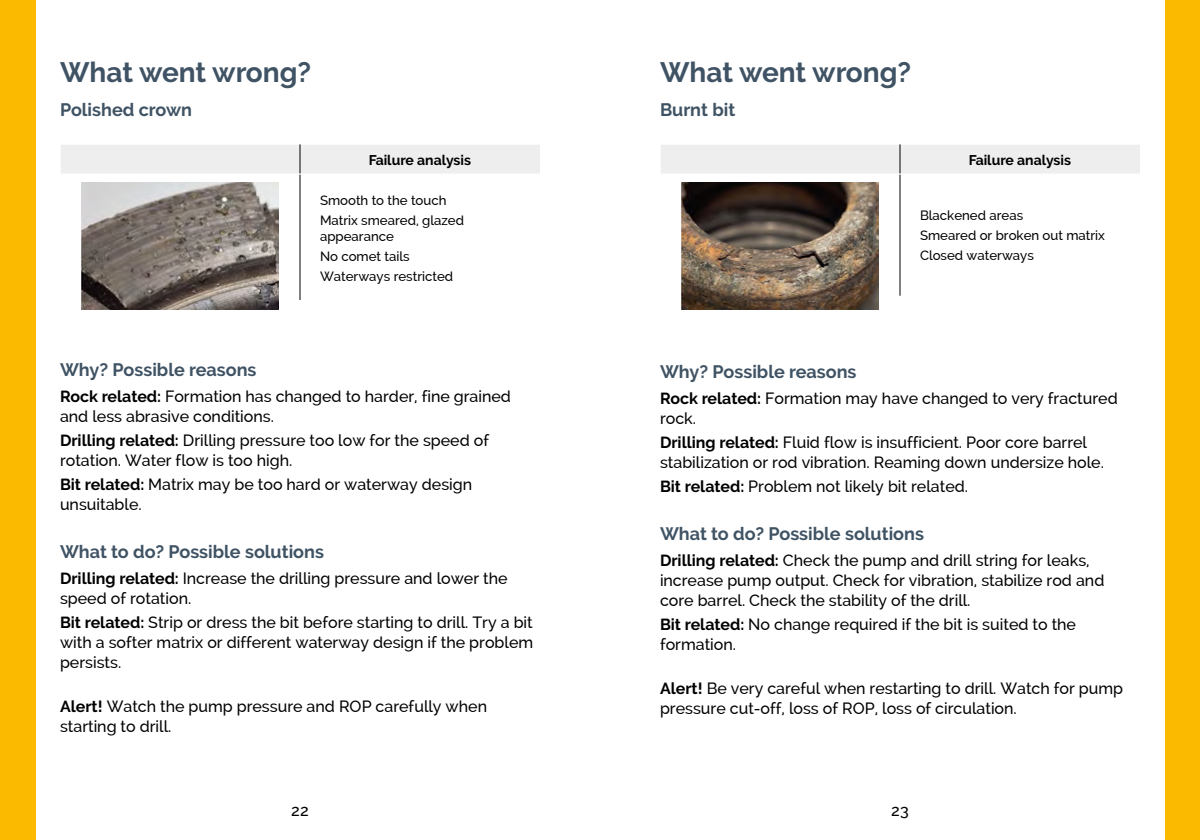
<style>
.page{position:relative;width:1200px;height:840px;background:#fff}
.page>*{position:absolute;margin:0;border:0;box-sizing:border-box;transform-origin:0 0}
.t1{font:700 28px "Raleway";color:#3f5364}
.t2{font:700 18px "Raleway";color:#3f5364}
.t3{font:500 16px/20px "Raleway";color:#000}
.t4{font:700 14px "Raleway";color:#000}
.t5{font:500 13.2px/20px "Raleway";color:#000}
.s1{font-weight:700}
</style>
<div class="page">
<div style="left:1165px;top:0;width:35px;height:840px;background:#fbba00"></div>
<div style="left:0;top:0;width:36px;height:840px;background:#fbba00"></div>
<div style="left:61px;top:145px;width:479px;height:29px;background:#eee"></div>
<hr style="left:300px;top:144px;width:1px;height:30px;background:#000">
<hr style="left:300px;top:174px;width:1px;height:126px;background:#000">
<hr style="left:300px;top:174px;width:240px;height:1px;background:#fff">
<img style="left:81px;top:182px;width:197px;height:127px">
<div style="left:661px;top:145px;width:479px;height:29px;background:#eee"></div>
<svg style="left:878px;top:175px;width:22px;height:121px"></svg>
<hr style="left:900px;top:144px;width:1px;height:30px;background:#000">
<hr style="left:900px;top:174px;width:1px;height:122px;background:#000">
<hr style="left:900px;top:174px;width:240px;height:1px;background:#fff">
<img style="left:681px;top:182px;width:197px;height:128px">
<h1 class="t1" style="left:60px;top:57px;width:253px">What went wrong?</h1>
<p class="t2" style="left:60px;top:100px;width:133px">Polished crown</p>
<p class="t4" style="left:369px;top:152px;width:104px">Failure analysis</p>
<p class="t5" style="left:320px;top:190px;width:146px">Smooth to the touch<br>Matrix smeared, glazed</p>
<p class="t5" style="left:320px;top:226px;width:135px">appearance<br>No comet tails<br>Waterways restricted</p>
<p class="t2" style="left:60px;top:359px;width:198px">Why? Possible reasons</p>
<p class="t3" style="left:60px;top:386px;width:453px"><span class="s1">Rock related:</span> Formation has changed to harder, fine grained and less abrasive conditions.</p>
<p class="t3" style="left:60px;top:430px;width:431px"><span class="s1">Drilling related:</span> Drilling pressure too low for the speed of rotation. Water flow is too high.</p>
<p class="t3" style="left:60px;top:474px;width:414px"><span class="s1">Bit related:</span> Matrix may be too hard or waterway design unsuitable.</p>
<p class="t2" style="left:60px;top:541px;width:265px">What to do? Possible solutions</p>
<p class="t3" style="left:60px;top:568px;width:449px"><span class="s1">Drilling related:</span> Increase the drilling pressure and lower the speed of rotation.</p>
<p class="t3" style="left:60px;top:612px;width:475px;text-align:justify"><span class="s1">Bit related:</span> Strip or dress the bit before starting to drill. Try a bit with a softer matrix or different waterway design if the problem persists.</p>
<p class="t3" style="left:60px;top:696px;width:429px"><span class="s1">Alert!</span> Watch the pump pressure and ROP carefully when starting to drill.</p>
<h1 class="t1" style="left:660px;top:57px;width:253px">What went wrong?</h1>
<p class="t2" style="left:660px;top:100px;width:77px">Burnt bit</p>
<p class="t4" style="left:969px;top:152px;width:104px">Failure analysis</p>
<p class="t5" style="left:920px;top:206px;width:186px">Blackened areas<br>Smeared or broken out matrix<br>Closed waterways</p>
<p class="t2" style="left:660px;top:362px;width:198px">Why? Possible reasons</p>
<p class="t3" style="left:660px;top:389px;width:459px"><span class="s1">Rock related:</span> Formation may have changed to very fractured rock.</p>
<p class="t3" style="left:660px;top:433px;width:445px"><span class="s1">Drilling related:</span> Fluid flow is insufficient. Poor core barrel stabilization or rod vibration. Reaming down undersize hole.</p>
<p class="t3" style="left:660px;top:477px;width:310px"><span class="s1">Bit related:</span> Problem not likely bit related.</p>
<p class="t2" style="left:660px;top:524px;width:265px">What to do? Possible solutions</p>
<p class="t3" style="left:660px;top:551px;width:446px"><span class="s1">Drilling related:</span> Check the pump and drill string for leaks, increase pump output. Check for vibration, stabilize rod and core barrel. Check the stability of the drill.</p>
<p class="t3" style="left:660px;top:615px;width:418px"><span class="s1">Bit related:</span> No change required if the bit is suited to the formation.</p>
<p class="t3" style="left:660px;top:679px;width:465px"><span class="s1">Alert!</span> Be very careful when restarting to drill. Watch for pump pressure cut-off, loss of ROP, loss of circulation.</p>
<p class="t3" style="left:291px;top:801px;width:19px">22</p>
<p class="t3" style="left:891px;top:801px;width:19px">23</p>
</div>
